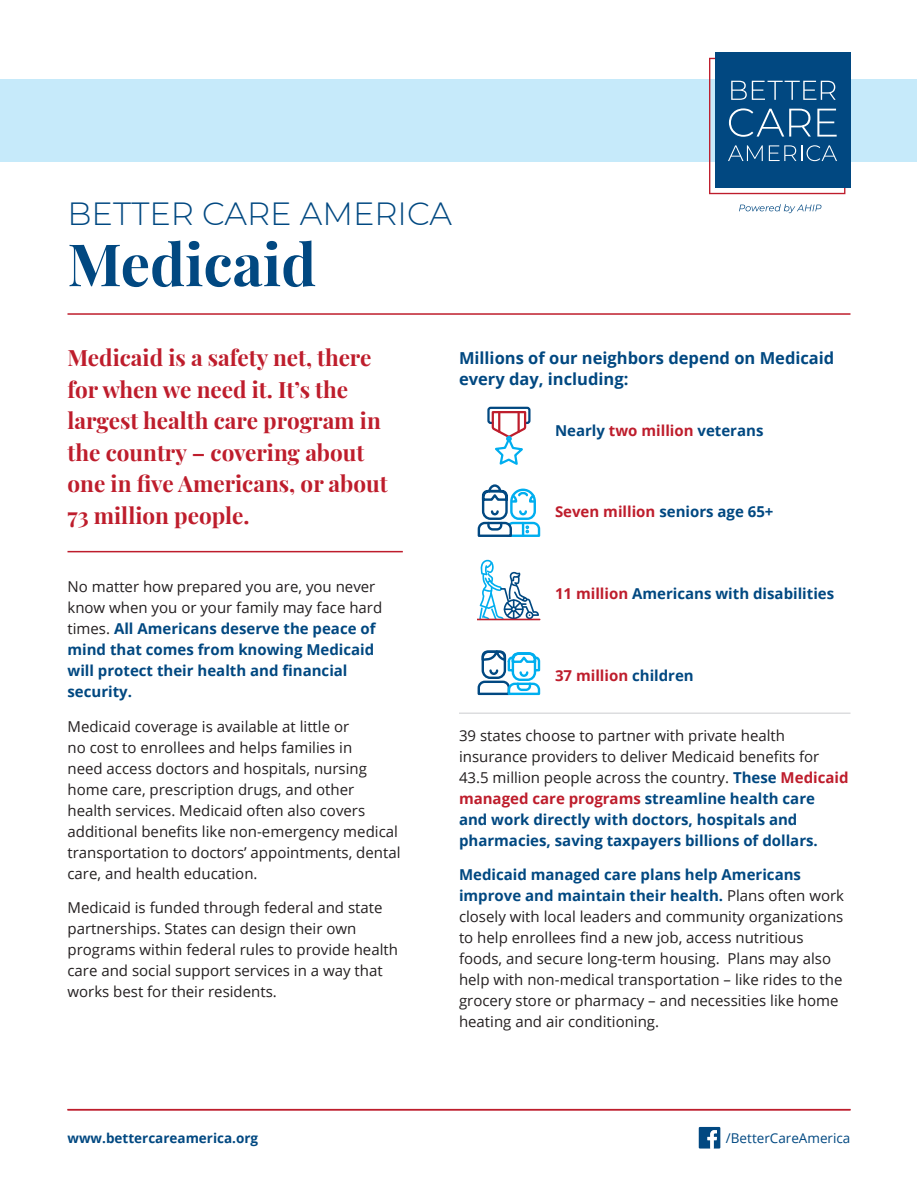
<style>
.page{position:relative;width:918px;height:1188px;background:#fff}
.page>*{position:absolute;margin:0;border:0;box-sizing:border-box;transform-origin:0 0}
.t1{font:700 58.5px "Playfair Display";color:#014881}
.Subtitle{font:300 32.1px "Montserrat";color:#014881}
.Callout-Red{font:700 22.5px/31.5px "Playfair Display";color:#be1d2c}
.Heading_2{font:700 16.5px/21px "Open Sans";color:#014881}
.t2{font:15px/21px "Open Sans";color:#231f20}
.t3{font:700 15px/21px "Open Sans";color:#014881}
.t4{font:700 15px "Open Sans";color:#be1d2c}
.t5{font:700 13.5px "Open Sans";color:#014881}
.t6{font:13.5px "Open Sans";color:#014881}
.s1{font-weight:400;color:#231f20}
.s2{color:#be1d2c}
.s3{color:#014881}
.s4{font-weight:700;color:#014881}
.s5{font-weight:700;color:#be1d2c}
</style>
<div class="page">
<svg style="left:699px;top:1127px;width:21px;height:22px"></svg>
<div style="left:1px;top:80px;width:916px;height:82px;background:#c6eafa"></div>
<hr style="left:68px;top:551px;width:335px;height:1px;background:#be1d2c">
<div style="left:715px;top:53px;width:135px;height:135px;background:#014881"></div>
<svg style="left:709px;top:58px;width:136px;height:136px"></svg>
<svg style="left:739px;top:204px;width:82px;height:9px"></svg>
<hr style="left:68px;top:313px;width:782px;height:2px;background:#be1d2c">
<hr style="left:68px;top:1109px;width:782px;height:1px;background:#be1d2c">
<div style="left:487px;top:407px;width:44px;height:17px;border:2px solid #014881;border-radius:2px"></div>
<svg style="left:490px;top:411px;width:37px;height:54px"></svg>
<svg style="left:478px;top:484px;width:62px;height:53px"></svg>
<svg style="left:478px;top:559px;width:62px;height:61px"></svg>
<svg style="left:478px;top:650px;width:62px;height:46px"></svg>
<hr style="left:459px;top:712px;width:391px;height:2px;background:#dcdddf">
<p class="Subtitle" style="left:68px;top:192px;width:386px">BETTER CARE AMERICA</p>
<p class="t1" style="left:68px;top:218px;width:250px">Medicaid</p>
<p class="Callout-Red" style="left:68px;top:340px;width:322px">Medicaid is a safety net, there for when we need it. It’s the largest health care program in the country – covering about one in five Americans, or about<br>73 million people.</p>
<p class="t3" style="left:68px;top:576px;width:316px"><span class="s1">No matter how prepared you are, you never know when you or your family may face hard times.</span> All Americans deserve the peace of mind that comes from knowing Medicaid will protect their health and financial security.</p>
<p class="t2" style="left:68px;top:715px;width:335px">Medicaid coverage is available at little or<br>no cost to enrollees and helps families in<br>need access doctors and hospitals, nursing home care, prescription drugs, and other health services. Medicaid often also covers additional benefits like non-emergency medical transportation to doctors’ appointments, dental care, and health education.</p>
<p class="t2" style="left:68px;top:897px;width:332px">Medicaid is funded through federal and state partnerships. States can design their own programs within federal rules to provide health care and social support services in a way that works best for their residents.</p>
<p class="Heading_2" style="left:459px;top:347px;width:377px">Millions of our neighbors depend on Medicaid every day, including:</p>
<p class="t3" style="left:555px;top:419px;width:210px">Nearly <span class="s2">two million</span> veterans</p>
<p class="t3" style="left:555px;top:501px;width:220px"><span class="s2">Seven million</span> seniors age 65+</p>
<p class="t3" style="left:555px;top:583px;width:281px"><span class="s2">11 million</span> Americans with disabilities</p>
<p class="t4" style="left:555px;top:665px;width:140px">37 million <span class="s3">children</span></p>
<p class="t2" style="left:459px;top:725px;width:391px">39 states choose to partner with private health insurance providers to deliver Medicaid benefits for 43.5 million people across the country. <span class="s4">These</span> <span class="s5">Medicaid managed care programs</span> <span class="s4">streamline health care<br>and work directly with doctors, hospitals and pharmacies, saving taxpayers billions of dollars.</span></p>
<p class="t2" style="left:459px;top:864px;width:387px"><span class="s4">Medicaid managed care plans help Americans improve and maintain their health.</span> Plans often work closely with local leaders and community organizations to help enrollees find a new job, access nutritious foods, and secure long-term housing. Plans may also help with non-medical transportation – like rides to the grocery store or pharmacy – and necessities like home heating and air conditioning.</p>
<p class="t5" style="left:68px;top:1128px;width:192px">www.bettercareamerica.org</p>
<p class="t6" style="left:726px;top:1129px;width:126px">/BetterCareAmerica</p>
</div>
